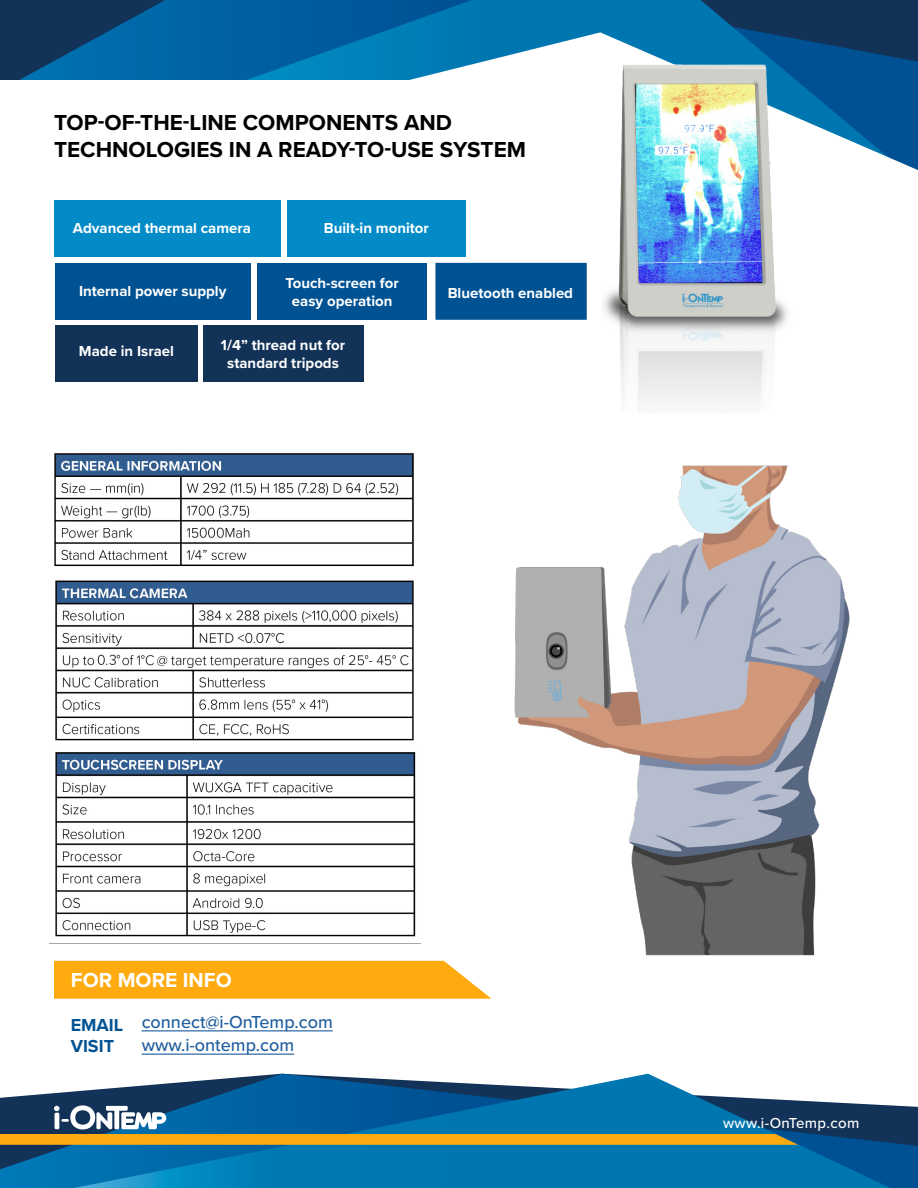
<style>
.page{position:relative;width:918px;height:1188px;background:#fff}
.page>*{position:absolute;margin:0;border:0;box-sizing:border-box;transform-origin:0 0}
.t1{font:700 22.5px/27px "Proxima Nova";color:#000}
.t2{font:700 21px "Proxima Nova";color:#fff}
.t3{font:500 18px/23.2px "Proxima Nova";color:#215e9e}
.t4{font:700 18px/21.6px "Proxima Nova";color:#005293}
.t5{font:700 15px/18px "Proxima Nova";color:#fff;text-align:center}
.t6{font:500 15px "Proxima Nova";letter-spacing:.025em;color:#fff}
</style>
<div class="page">
<svg style="left:0;top:0;width:918px;height:32px;background:#06558a"></svg>
<svg style="left:0;top:32px;width:918px;height:288px"></svg>
<svg style="left:0;top:1074px;width:918px;height:114px"></svg>
<svg style="left:0;top:1105px;width:798px;height:40px;background:#507977"></svg>
<img style="left:602px;top:58px;width:198px;height:346px">
<div style="left:55px;top:263px;width:195px;height:57px;background:#005293"></div>
<div style="left:287px;top:200px;width:178px;height:57px;background:#038bc8"></div>
<div style="left:257px;top:263px;width:170px;height:57px;background:#005293"></div>
<div style="left:55px;top:325px;width:143px;height:57px;background:#123257"></div>
<div style="left:203px;top:325px;width:160px;height:57px;background:#123257"></div>
<svg style="left:363px;top:256px;width:231px;height:126px"></svg>
<div style="left:54px;top:200px;width:227px;height:57px;background:#038bc8"></div>
<svg style="left:54px;top:961px;width:437px;height:38px;background:#ffb01d"></svg>
<div style="left:0;top:80px;width:427px;height:103px;background:#fff"></div>
<hr style="left:142px;top:1030px;width:191px;height:1px;background:#215e9e">
<hr style="left:142px;top:1054px;width:152px;height:1px;background:#215e9e">
<img style="left:514px;top:465px;width:336px;height:491px">
<img style="left:54px;top:453px;width:362px;height:484px">
<h1 class="t1" style="left:54px;top:109px;width:474px">TOP-OF-THE-LINE COMPONENTS AND<br>TECHNOLOGIES IN A READY-TO-USE SYSTEM</h1>
<p class="t5" style="left:73px;top:219px;width:180px">Advanced thermal camera</p>
<p class="t5" style="left:324px;top:219px;width:107px">Built-in monitor</p>
<p class="t5" style="left:79px;top:282px;width:149px">Internal power supply</p>
<p class="t5" style="left:286px;top:274px;width:115px">Touch-screen for easy operation</p>
<p class="t5" style="left:79px;top:342px;width:97px">Made in Israel</p>
<p class="t5" style="left:221px;top:336px;width:126px">1/4” thread nut for standard tripods</p>
<p class="t5" style="left:448px;top:283px;width:127px">Bluetooth enabled</p>
<h2 class="t2" style="left:71px;top:965px;width:163px">FOR MORE INFO</h2>
<p class="t4" style="left:71px;top:1013px;width:54px">EMAIL<br>VISIT</p>
<p class="t3" style="left:142px;top:1010px;width:193px">connect@i-OnTemp.com www.i-ontemp.com</p>
<p class="t6" style="left:723px;top:1112px;width:138px">www.i-OnTemp.com</p>
</div>
